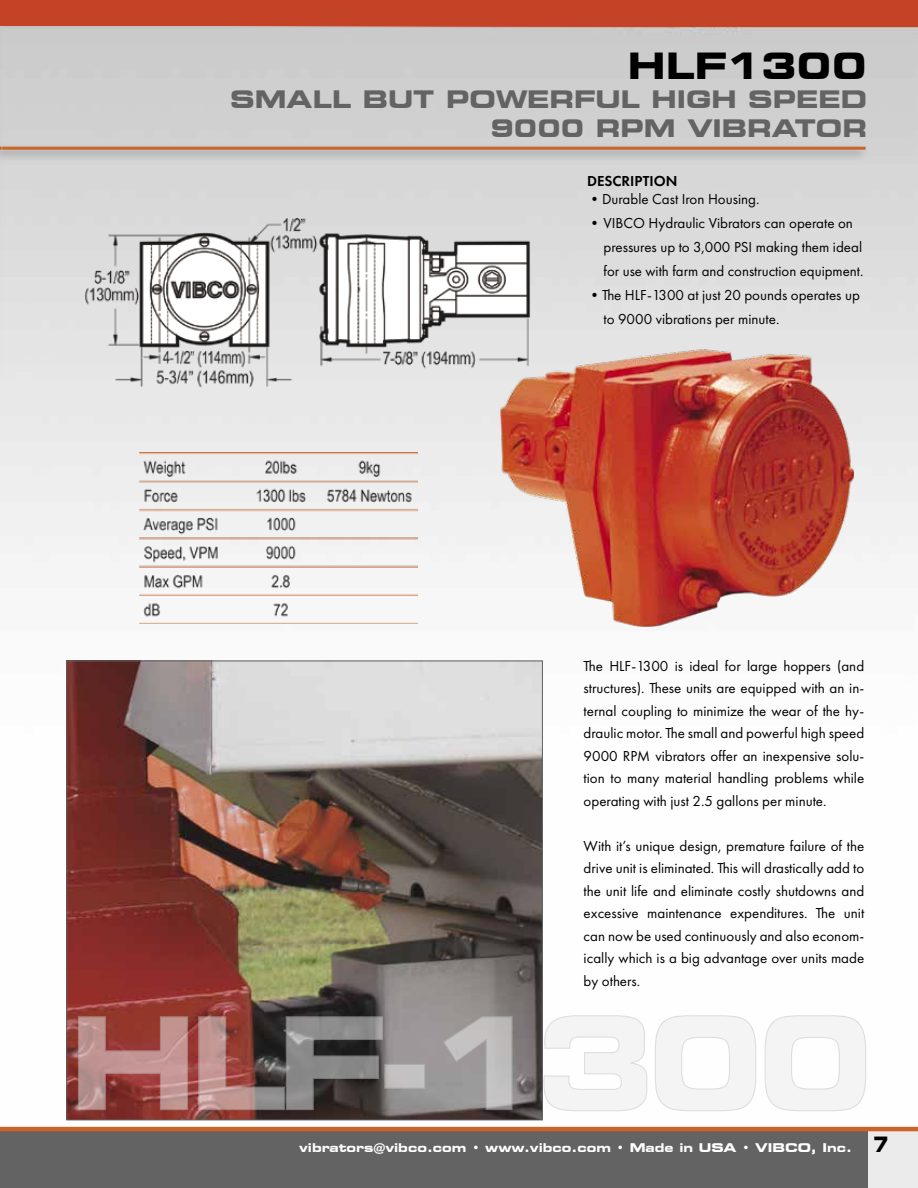
<style>
.page{position:relative;width:918px;height:1188px;background:#fff}
.page>*{position:absolute;margin:0;border:0;box-sizing:border-box;transform-origin:0 0}
.t1{font:700 expanded 36px "Square 721 BT";color:#000}
.t2{font:700 expanded 24px/28.8px "Square 721 BT";color:#636363;text-align:right}
.t3{font:15px/22.5px "Futura PT";color:#000;text-align:justify}
.t4{font:600 15px "Futura PT";color:#000}
.t5{font:700 expanded 12px "Square 721 BT";color:#fff}
.s1{font-size:21px;color:#000}
</style>
<div class="page">
<div style="left:867px;top:1130px;width:51px;height:58px;background:#ebebeb"></div>
<div style="left:0;top:0;width:918px;height:28px;background:#c44326"></div>
<div style="left:0;top:1130px;width:867px;height:58px;background:#636363"></div>
<hr style="left:0;top:1127px;width:918px;height:4px;background:#cc6427">
<img style="left:2px;top:27px;width:916px;height:1094px">
<img style="left:0;top:27px;width:2px;height:527px">
<img style="left:68px;top:663px;width:473px;height:455px">
<img style="left:139px;top:563px;width:251px;height:61px">
<img style="left:83px;top:219px;width:451px;height:344px">
<img style="left:390px;top:251px;width:464px;height:510px">
<div style="left:0;top:143px;width:869px;height:19px;background:#000;opacity:.35"></div>
<hr style="left:2px;top:147px;width:864px;height:3px;background:#cc6427">
<svg style="left:77px;top:1015px;width:790px;height:97px"></svg>
<h1 class="t1" style="left:628px;top:45px;width:241px">HLF1300</h1>
<h2 class="t2" style="left:230px;top:85px;width:638px">SMALL BUT POWERFUL HIGH SPEED<br>9000 RPM VIBRATOR</h2>
<p class="t4" style="left:587px;top:172px;width:92px">DESCRIPTION</p>
<p class="t3" style="left:587px;top:188px;width:174px">•Durable Cast Iron Housing.</p>
<p class="t3" style="left:604px;top:211px;width:261px;line-height:24px;text-align:left;text-indent:-16px">•VIBCO Hydraulic Vibrators can operate on pressures up to 3,000 PSI making them ideal for use with farm and construction equipment.</p>
<p class="t3" style="left:604px;top:283px;width:258px;line-height:24px;text-indent:-16px">•The HLF-1300 at just 20 pounds operates up to 9000 vibrations per minute.</p>
<p class="t3" style="left:584px;top:655px;width:282px">The HLF-1300 is ideal for large hoppers (and structures). These units are equipped with an in&shy;ternal coupling to minimize the wear of the hy&shy;draulic motor. The small and powerful high speed 9000 RPM vibrators offer an inexpensive solu&shy;tion to many material handling problems while operating with just 2.5 gallons per minute.</p>
<p class="t3" style="left:584px;top:835px;width:282px">With it’s unique design, premature failure of the drive unit is eliminated. This will drastically add to the unit life and eliminate costly shutdowns and excessive maintenance expenditures. The unit can now be used continuously and also econom&shy;ically which is a big advantage over units made by others.</p>
<p class="t5" style="left:299px;top:1140px;width:591px">vibrators@vibco.com • www.vibco.com • Made in USA • VIBCO, Inc. <span class="s1">7</span></p>
</div>
